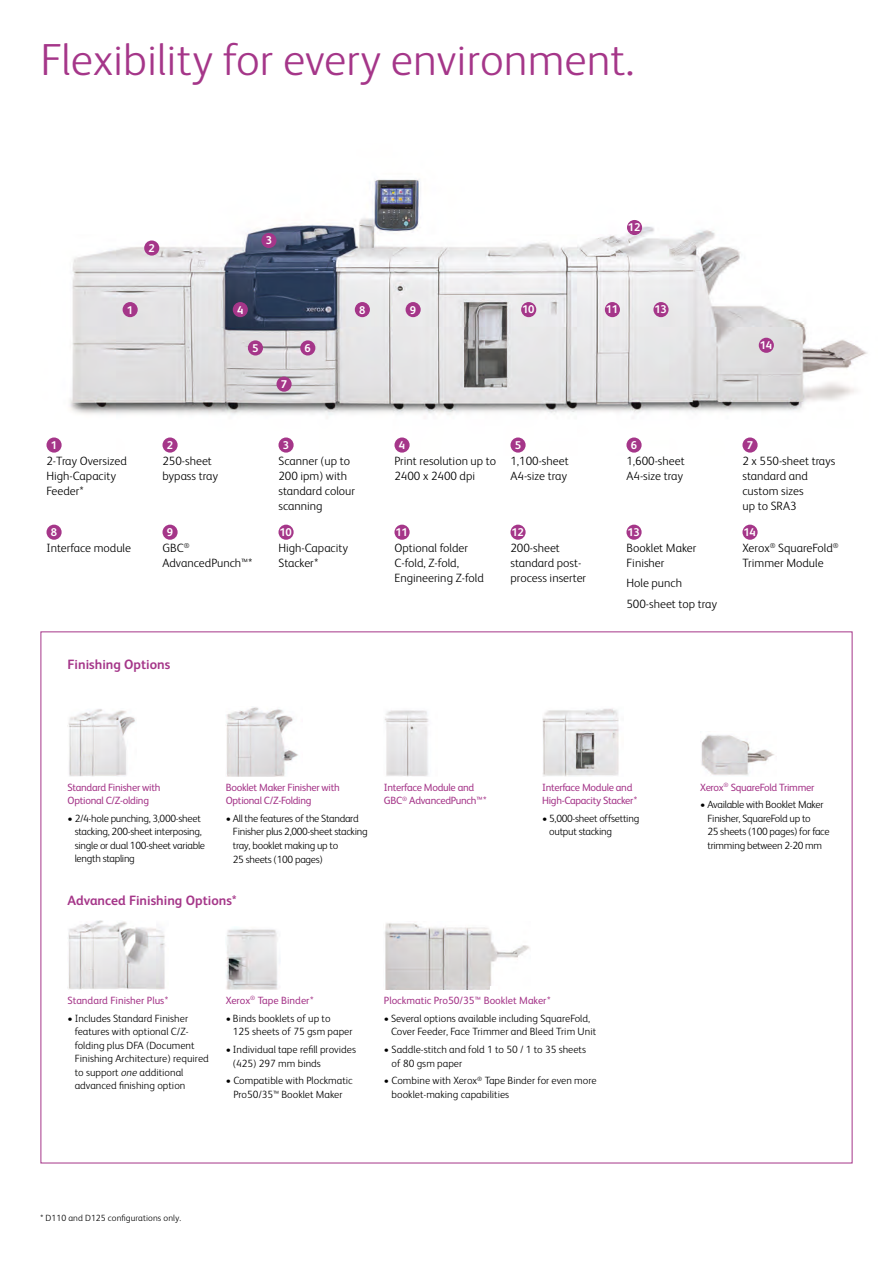
<style>
.page{position:relative;width:893px;height:1263px;background:#fff}
.page>*{position:absolute;margin:0;border:0;box-sizing:border-box;transform-origin:0 0}
.t1{font:300 45px "Xerox Sans";color:#a53689}
.t2{font:700 13.5px "Xerox Sans";color:#a53689}
.t3{font:300 12px/15px "Xerox Sans";color:#000}
.t4{font:700 11.25px "Xerox Sans";letter-spacing:-.02em;color:#fff}
.t5{font:300 10.5px/13.5px "Xerox Sans";color:#000}
.t6{font:300 10.5px/13.5px "Xerox Sans";letter-spacing:-.025em;color:#000}
.t7{font:10.5px/13.5px "Xerox Sans";letter-spacing:-.025em;color:#a53689}
.t8{font:10.5px "Xerox Sans";color:#a53689}
.t9{font:300 9px "Xerox Sans";letter-spacing:.01em;color:#000}
.s1{font-style:italic}
</style>
<div class="page">
<img style="left:46px;top:179px;width:822px;height:274px">
<div style="left:47px;top:437px;width:15px;height:16px;background:#a53689;border-radius:50%"></div>
<svg style="left:162px;top:437px;width:16px;height:16px"></svg>
<svg style="left:278px;top:437px;width:16px;height:16px"></svg>
<svg style="left:394px;top:437px;width:16px;height:16px"></svg>
<svg style="left:510px;top:437px;width:16px;height:16px"></svg>
<svg style="left:626px;top:437px;width:16px;height:16px"></svg>
<svg style="left:742px;top:437px;width:16px;height:16px"></svg>
<div style="left:47px;top:525px;width:15px;height:15px;background:#a53689;border-radius:50%"></div>
<div style="left:162px;top:525px;width:16px;height:15px;background:#a53689;border-radius:50%"></div>
<div style="left:278px;top:525px;width:16px;height:15px;background:#a53689;border-radius:50%"></div>
<div style="left:394px;top:525px;width:16px;height:15px;background:#a53689;border-radius:50%"></div>
<div style="left:510px;top:525px;width:16px;height:15px;background:#a53689;border-radius:50%"></div>
<div style="left:626px;top:525px;width:16px;height:15px;background:#a53689;border-radius:50%"></div>
<div style="left:742px;top:525px;width:16px;height:15px;background:#a53689;border-radius:50%"></div>
<div style="left:123px;top:302px;width:15px;height:15px;background:#a53689;border-radius:50%"></div>
<div style="left:233px;top:302px;width:15px;height:15px;background:#a53689;border-radius:50%"></div>
<div style="left:355px;top:302px;width:15px;height:15px;background:#a53689;border-radius:50%"></div>
<div style="left:406px;top:302px;width:15px;height:15px;background:#a53689;border-radius:50%"></div>
<div style="left:248px;top:340px;width:15px;height:15px;background:#a53689;border-radius:50%"></div>
<div style="left:276px;top:377px;width:16px;height:15px;background:#a53689;border-radius:50%"></div>
<div style="left:300px;top:340px;width:15px;height:15px;background:#a53689;border-radius:50%"></div>
<div style="left:144px;top:240px;width:15px;height:16px;background:#a53689;border-radius:50%"></div>
<div style="left:261px;top:233px;width:15px;height:15px;background:#a53689;border-radius:50%"></div>
<div style="left:521px;top:302px;width:15px;height:15px;background:#a53689;border-radius:50%"></div>
<div style="left:605px;top:302px;width:15px;height:15px;background:#a53689;border-radius:50%"></div>
<div style="left:653px;top:302px;width:16px;height:15px;background:#a53689;border-radius:50%"></div>
<div style="left:759px;top:338px;width:15px;height:15px;background:#a53689;border-radius:50%"></div>
<div style="left:627px;top:220px;width:15px;height:15px;background:#a53689;border-radius:50%"></div>
<img style="left:68px;top:709px;width:67px;height:67px">
<img style="left:226px;top:707px;width:72px;height:69px">
<img style="left:384px;top:710px;width:45px;height:66px">
<img style="left:542px;top:708px;width:77px;height:68px">
<img style="left:701px;top:735px;width:73px;height:41px">
<img style="left:68px;top:920px;width:97px;height:70px">
<img style="left:226px;top:928px;width:54px;height:62px">
<img style="left:384px;top:923px;width:146px;height:67px">
<svg style="left:491px;top:986px;width:7px;height:4px"></svg>
<h1 class="t1" style="left:40px;top:30px;width:595px">Flexibility for every environment.</h1>
<p class="t4" style="left:149px;top:240px;width:8px">2</p>
<p class="t4" style="left:266px;top:233px;width:8px">3</p>
<p class="t4" style="left:628px;top:220px;width:14px">12</p>
<p class="t4" style="left:127px;top:302px;width:8px">1</p>
<p class="t4" style="left:237px;top:302px;width:8px">4</p>
<p class="t4" style="left:359px;top:302px;width:8px">8</p>
<p class="t4" style="left:410px;top:302px;width:8px">9</p>
<p class="t4" style="left:252px;top:340px;width:8px">5</p>
<p class="t4" style="left:281px;top:376px;width:8px">7</p>
<p class="t4" style="left:305px;top:340px;width:8px">6</p>
<p class="t4" style="left:522px;top:302px;width:14px">10</p>
<p class="t4" style="left:606px;top:302px;width:14px">11</p>
<p class="t4" style="left:654px;top:302px;width:14px">13</p>
<p class="t4" style="left:51px;top:437px;width:8px">1</p>
<p class="t3" style="left:46px;top:452px;width:82px">2-Tray Oversized<br>High-Capacity<br>Feeder*</p>
<p class="t4" style="left:51px;top:524px;width:8px">8</p>
<p class="t3" style="left:46px;top:540px;width:86px">Interface module</p>
<p class="t4" style="left:167px;top:437px;width:8px">2</p>
<p class="t3" style="left:162px;top:452px;width:57px">250-sheet bypass tray</p>
<p class="t4" style="left:167px;top:524px;width:8px">9</p>
<p class="t3" style="left:162px;top:540px;width:91px">GBC<sup>®<br></sup>AdvancedPunch™*</p>
<p class="t4" style="left:283px;top:437px;width:8px">3</p>
<p class="t3" style="left:278px;top:452px;width:78px">Scanner (up to<br>200 ipm) with standard colour scanning</p>
<p class="t4" style="left:279px;top:524px;width:14px">10</p>
<p class="t3" style="left:278px;top:540px;width:71px">High-Capacity<br>Stacker*</p>
<p class="t2" style="left:68px;top:655px;width:104px">Finishing Options</p>
<p class="t4" style="left:399px;top:437px;width:8px">4</p>
<p class="t3" style="left:394px;top:452px;width:103px">Print resolution up to<br>2400 x 2400 dpi</p>
<p class="t4" style="left:515px;top:437px;width:8px">5</p>
<p class="t3" style="left:510px;top:452px;width:60px">1,100-sheet<br>A4-size tray</p>
<p class="t4" style="left:395px;top:524px;width:14px">11</p>
<p class="t3" style="left:394px;top:540px;width:91px">Optional folder<br>C-fold, Z-fold,<br>Engineering Z-fold</p>
<p class="t4" style="left:511px;top:524px;width:14px">12</p>
<p class="t3" style="left:510px;top:540px;width:77px">200-sheet standard post&shy;process inserter</p>
<p class="t4" style="left:631px;top:437px;width:8px">6</p>
<p class="t3" style="left:626px;top:452px;width:60px">1,600-sheet<br>A4-size tray</p>
<p class="t4" style="left:627px;top:524px;width:14px">13</p>
<p class="t3" style="left:626px;top:540px;width:71px">Booklet Maker<br>Finisher</p>
<p class="t3" style="left:626px;top:572px;width:92px;line-height:20.4px">Hole punch<br>500-sheet top tray</p>
<p class="t4" style="left:760px;top:337px;width:14px">14</p>
<p class="t4" style="left:747px;top:437px;width:8px">7</p>
<p class="t3" style="left:742px;top:452px;width:95px">2 x 550-sheet trays standard and custom sizes<br>up to SRA3</p>
<p class="t4" style="left:743px;top:524px;width:14px">14</p>
<p class="t3" style="left:742px;top:540px;width:98px">Xerox<sup>®</sup> SquareFold<sup>®<br></sup>Trimmer Module</p>
<p class="t7" style="left:68px;top:780px;width:94px">Standard Finisher with<br>Optional C/Z-olding</p>
<p class="t6" style="left:75px;top:811px;width:132px;text-indent:-7px">• 2/4-hole punching, 3,000-sheet stacking, 200-sheet interposing, single or dual 100-sheet variable length stapling</p>
<p class="t7" style="left:226px;top:780px;width:116px">Booklet Maker Finisher with<br>Optional C/Z-Folding</p>
<p class="t6" style="left:233px;top:811px;width:136px;text-indent:-7px">• All the features of the Standard<br>Finisher plus 2,000-sheet stacking tray, booklet making up to<br>25 sheets (100 pages)</p>
<p class="t2" style="left:68px;top:891px;width:171px">Advanced Finishing Options*</p>
<p class="t7" style="left:384px;top:780px;width:104px">Interface Module and<br>GBC<sup>®</sup> AdvancedPunch™*</p>
<p class="t7" style="left:542px;top:780px;width:97px">Interface Module and<br>High-Capacity Stacker*</p>
<p class="t6" style="left:549px;top:811px;width:91px;text-indent:-7px">• 5,000-sheet offsetting output stacking</p>
<p class="t8" style="left:68px;top:993px;width:102px">Standard Finisher Plus*</p>
<p class="t5" style="left:75px;top:1011px;width:136px;text-indent:-7px">• Includes Standard Finisher features with optional C/Z&shy;folding plus DFA (Document<br>Finishing Architecture) required to support <span class="s1">one</span> additional advanced finishing option</p>
<p class="t8" style="left:226px;top:993px;width:89px">Xerox<sup>®</sup> Tape Binder*</p>
<p class="t5" style="left:233px;top:1011px;width:121px;text-indent:-7px">• Binds booklets of up to<br>125 sheets of 75 gsm paper</p>
<p class="t5" style="left:233px;top:1042px;width:125px;text-indent:-7px">• Individual tape refill provides (425) 297 mm binds</p>
<p class="t5" style="left:226px;top:1073px;width:129px;text-align:center">• Compatible with Plockmatic<br>Pro50/35™ Booklet Maker</p>
<p class="t8" style="left:384px;top:993px;width:168px">Plockmatic Pro50/35™ Booklet Maker*</p>
<p class="t5" style="left:391px;top:1011px;width:207px;text-indent:-7px">• Several options available including SquareFold,<br>Cover Feeder, Face Trimmer and Bleed Trim Unit</p>
<p class="t5" style="left:392px;top:1042px;width:196px;text-indent:-8px">• Saddle-stitch and fold 1 to 50 / 1 to 35 sheets of 80 gsm paper</p>
<p class="t5" style="left:392px;top:1073px;width:207px;text-indent:-8px">• Combine with Xerox<sup>®</sup> Tape Binder for even more booklet-making capabilities</p>
<p class="t9" style="left:40px;top:1212px;width:142px">* D110 and D125 configurations only.</p>
<p class="t7" style="left:700px;top:780px;width:116px">Xerox<sup>®</sup> SquareFold Trimmer</p>
<p class="t6" style="left:707px;top:798px;width:124px;text-indent:-7px">• Available with Booklet Maker<br>Finisher, SquareFold up to<br>25 sheets (100 pages) for face trimming between 2-20 mm</p>
</div>
